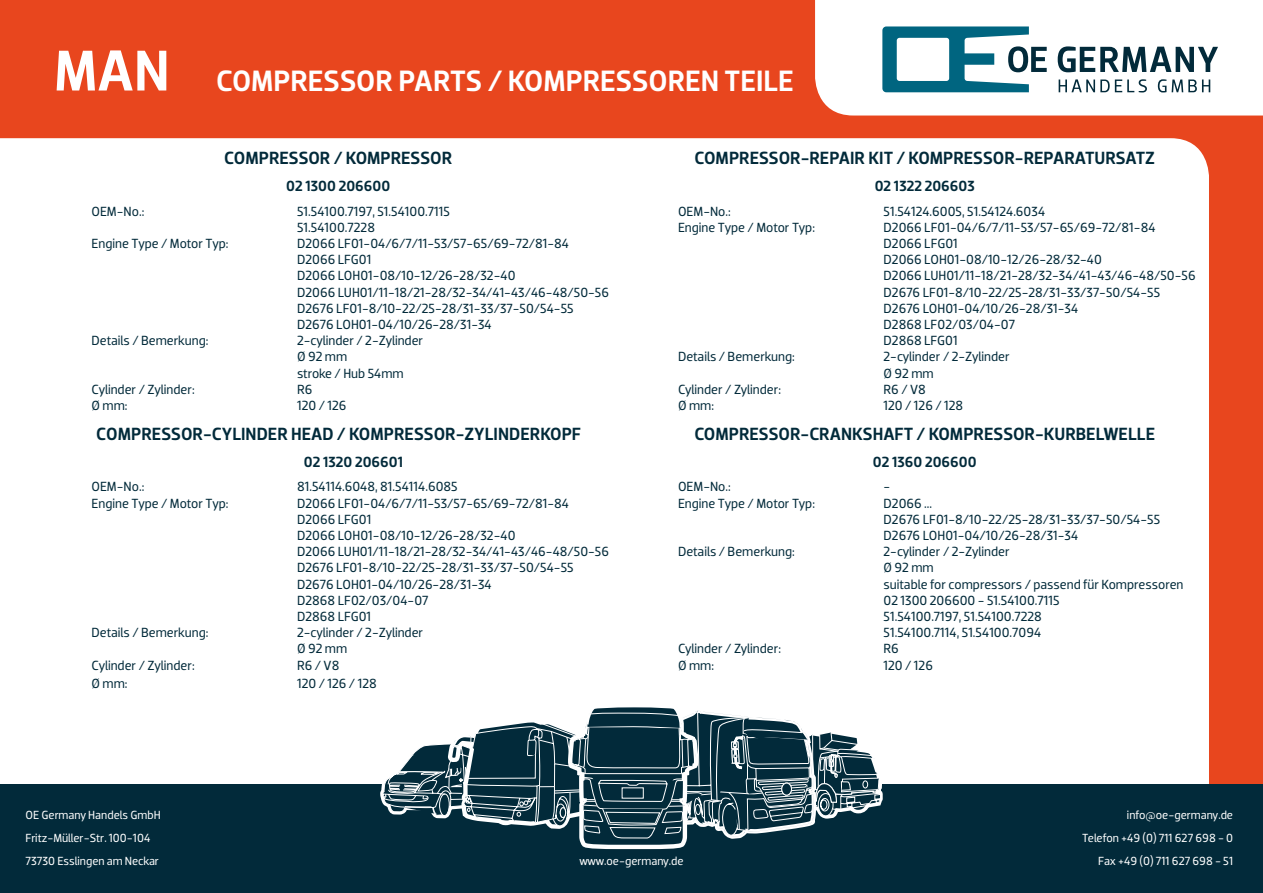
<style>
.page{position:relative;width:1263px;height:893px;background:#e8461e}
.page>*{position:absolute;margin:0;border:0;box-sizing:border-box;transform-origin:0 0}
.t1{font:500 30px "Dobra";color:#fff}
.t2{font:500 18px "Dobra";color:#022a3a}
.t3{font:500 15px "Dobra";color:#022a3a}
.t4{font:13.5px/16.2px "Dobra";color:#022a3a}
.t5{font:12px "Dobra";color:#fff}
.s1{font-size:58.5px}
</style>
<div class="page">
<div style="left:0;top:138px;width:1209px;height:646px;background:#fff"></div>
<div style="left:815px;top:0;width:448px;height:116px;background:#fff"></div>
<svg style="left:882px;top:26px;width:336px;height:66px;background:#a6c1c9"></svg>
<div style="left:0;top:784px;width:1263px;height:109px;background:#022a3a"></div>
<svg style="left:379px;top:699px;width:505px;height:151px"></svg>
<h1 class="t1" style="left:54px;top:63px;width:741px"><span class="s1">MAN</span> COMPRESSOR PARTS / KOMPRESSOREN TEILE</h1>
<h2 class="t2" style="left:224px;top:148px;width:229px">COMPRESSOR / KOMPRESSOR</h2>
<p class="t3" style="left:286px;top:177px;width:105px">02 1300 206600</p>
<p class="t4" style="left:92px;top:203px;width:54px">OEM-No.:</p>
<p class="t4" style="left:297px;top:203px;width:154px">51.54100.7197, 51.54100.7115<br>51.54100.7228</p>
<p class="t4" style="left:92px;top:235px;width:138px">Engine Type / Motor Typ:</p>
<p class="t4" style="left:297px;top:235px;width:314px">D2066 LF01-04/6/7/11-53/57-65/69-72/81-84<br>D2066 LFG01<br>D2066 LOH01-08/10-12/26-28/32-40<br>D2066 LUH01/11-18/21-28/32-34/41-43/46-48/50-56<br>D2676 LF01-8/10-22/25-28/31-33/37-50/54-55<br>D2676 LOH01-04/10/26-28/31-34</p>
<p class="t4" style="left:92px;top:333px;width:118px">Details / Bemerkung:</p>
<p class="t4" style="left:297px;top:333px;width:128px">2-cylinder / 2-Zylinder<br>Ø 92 mm<br>stroke / Hub 54mm</p>
<p class="t4" style="left:92px;top:381px;width:105px">Cylinder / Zylinder:</p>
<p class="t4" style="left:297px;top:381px;width:17px">R6</p>
<p class="t4" style="left:92px;top:397px;width:38px">Ø mm:</p>
<p class="t4" style="left:297px;top:397px;width:51px">120 / 126</p>
<h2 class="t2" style="left:96px;top:423px;width:486px">COMPRESSOR-CYLINDER HEAD / KOMPRESSOR-ZYLINDERKOPF</h2>
<p class="t3" style="left:304px;top:453px;width:101px">02 1320 206601</p>
<p class="t4" style="left:92px;top:479px;width:54px">OEM-No.:</p>
<p class="t4" style="left:297px;top:479px;width:162px">81.54114.6048, 81.54114.6085</p>
<p class="t4" style="left:92px;top:495px;width:138px">Engine Type / Motor Typ:</p>
<p class="t4" style="left:297px;top:495px;width:314px">D2066 LF01-04/6/7/11-53/57-65/69-72/81-84<br>D2066 LFG01<br>D2066 LOH01-08/10-12/26-28/32-40<br>D2066 LUH01/11-18/21-28/32-34/41-43/46-48/50-56<br>D2676 LF01-8/10-22/25-28/31-33/37-50/54-55<br>D2676 LOH01-04/10/26-28/31-34<br>D2868 LF02/03/04-07<br>D2868 LFG01</p>
<p class="t4" style="left:92px;top:625px;width:118px">Details / Bemerkung:</p>
<p class="t4" style="left:297px;top:625px;width:128px">2-cylinder / 2-Zylinder<br>Ø 92 mm</p>
<p class="t4" style="left:92px;top:657px;width:105px">Cylinder / Zylinder:</p>
<p class="t4" style="left:297px;top:657px;width:44px">R6 / V8</p>
<p class="t4" style="left:92px;top:675px;width:38px">Ø mm:</p>
<p class="t4" style="left:297px;top:675px;width:81px">120 / 126 / 128</p>
<h2 class="t2" style="left:694px;top:148px;width:462px">COMPRESSOR-REPAIR KIT / KOMPRESSOR-REPARATURSATZ</h2>
<p class="t3" style="left:875px;top:177px;width:101px">02 1322 206603</p>
<p class="t4" style="left:678px;top:203px;width:54px">OEM-No.:</p>
<p class="t4" style="left:883px;top:203px;width:163px">51.54124.6005, 51.54124.6034</p>
<p class="t4" style="left:678px;top:219px;width:138px">Engine Type / Motor Typ:</p>
<p class="t4" style="left:883px;top:219px;width:314px">D2066 LF01-04/6/7/11-53/57-65/69-72/81-84<br>D2066 LFG01<br>D2066 LOH01-08/10-12/26-28/32-40<br>D2066 LUH01/11-18/21-28/32-34/41-43/46-48/50-56<br>D2676 LF01-8/10-22/25-28/31-33/37-50/54-55<br>D2676 LOH01-04/10/26-28/31-34<br>D2868 LF02/03/04-07<br>D2868 LFG01</p>
<p class="t4" style="left:678px;top:349px;width:118px">Details / Bemerkung:</p>
<p class="t4" style="left:883px;top:349px;width:128px">2-cylinder / 2-Zylinder<br>Ø 92 mm</p>
<p class="t4" style="left:678px;top:381px;width:105px">Cylinder / Zylinder:</p>
<p class="t4" style="left:883px;top:381px;width:44px">R6 / V8</p>
<p class="t4" style="left:678px;top:397px;width:38px">Ø mm:</p>
<p class="t4" style="left:883px;top:397px;width:81px">120 / 126 / 128</p>
<h2 class="t2" style="left:694px;top:424px;width:462px">COMPRESSOR-CRANKSHAFT / KOMPRESSOR-KURBELWELLE</h2>
<p class="t3" style="left:873px;top:453px;width:105px">02 1360 206600</p>
<p class="t4" style="left:678px;top:479px;width:54px">OEM-No.:</p>
<p class="t4" style="left:883px;top:479px;width:8px">-</p>
<p class="t4" style="left:678px;top:495px;width:138px">Engine Type / Motor Typ:</p>
<p class="t4" style="left:883px;top:495px;width:278px">D2066 ...<br>D2676 LF01-8/10-22/25-28/31-33/37-50/54-55<br>D2676 LOH01-04/10/26-28/31-34</p>
<p class="t4" style="left:678px;top:544px;width:118px">Details / Bemerkung:</p>
<p class="t4" style="left:883px;top:544px;width:301px">2-cylinder / 2-Zylinder<br>Ø 92 mm<br>suitable for compressors / passend für Kompressoren<br>02 1300 206600 - 51.54100.7115<br>51.54100.7197, 51.54100.7228<br>51.54100.7114, 51.54100.7094</p>
<p class="t4" style="left:678px;top:641px;width:105px">Cylinder / Zylinder:</p>
<p class="t4" style="left:883px;top:641px;width:17px">R6</p>
<p class="t4" style="left:678px;top:657px;width:38px">Ø mm:</p>
<p class="t4" style="left:883px;top:657px;width:51px">120 / 126</p>
<p class="t5" style="left:26px;top:808px;width:137px">OE Germany Handels GmbH</p>
<p class="t5" style="left:1127px;top:808px;width:108px">info@oe-germany.de</p>
<p class="t5" style="left:26px;top:831px;width:126px">Fritz-Müller-Str. 100-104</p>
<p class="t5" style="left:1082px;top:831px;width:153px">Telefon +49 (0) 711 627 698 - 0</p>
<p class="t5" style="left:26px;top:854px;width:135px">73730 Esslingen am Neckar</p>
<p class="t5" style="left:579px;top:854px;width:106px">www.oe-germany.de</p>
<p class="t5" style="left:1098px;top:854px;width:136px">Fax +49 (0) 711 627 698 - 51</p>
</div>
